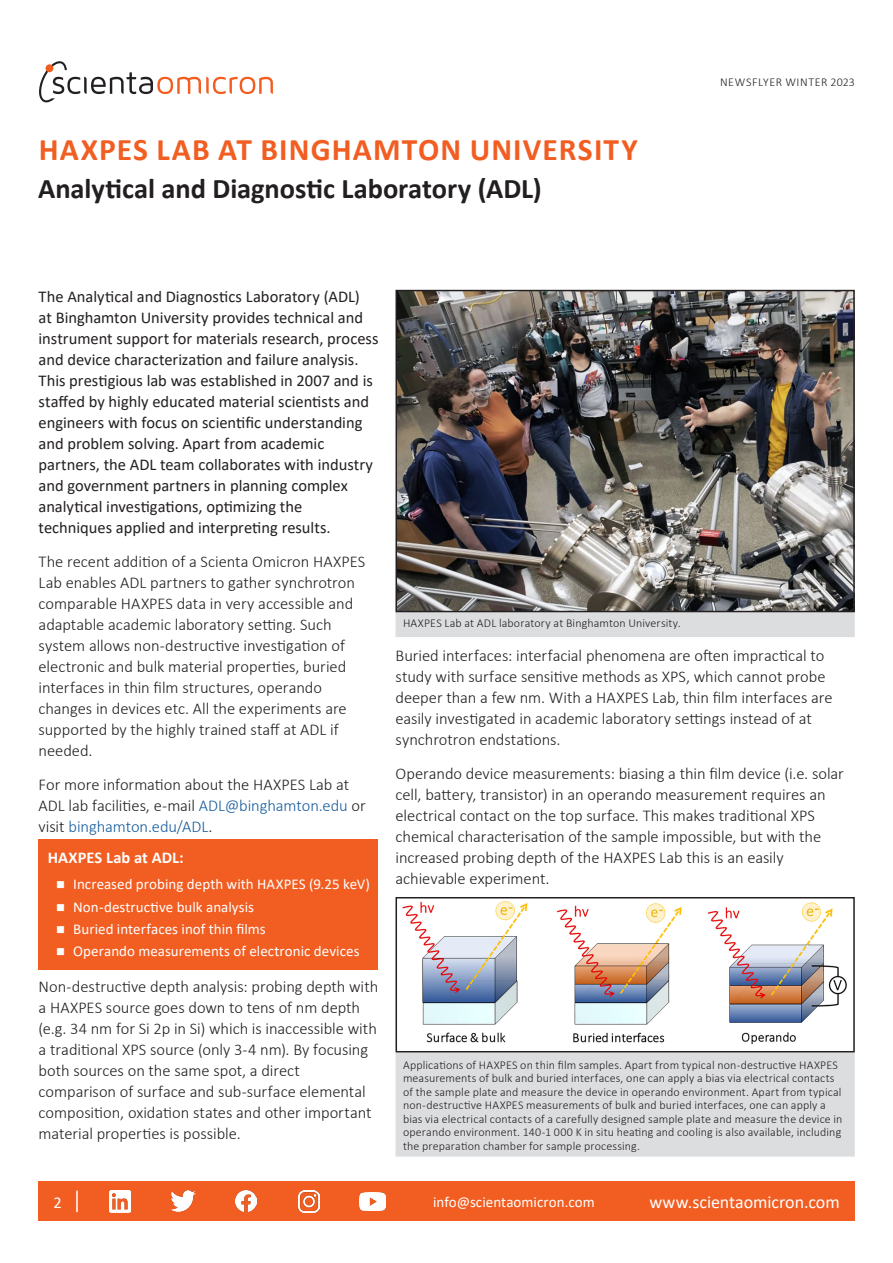
<style>
.page{position:relative;width:893px;height:1263px;background:#fff}
.page>*{position:absolute;margin:0;border:0;box-sizing:border-box;transform-origin:0 0}
.Headline1B{font:700 31.5px "Calibri";letter-spacing:.035em;color:#f25d21}
.Headline1B-2{font:700 28.5px "Calibri";letter-spacing:-.005em;color:#231f20}
.t1{font:18px "Calibri";letter-spacing:-.005em;color:#fff}
.Body_Text{font:300 16.5px/21px "Calibri";letter-spacing:-.005em;color:#231f20}
.Body_Text-2{font:16.5px/21px "Calibri";color:#231f20}
.Body_Text-3{font:700 16.5px "Calibri";letter-spacing:.005em;color:#fff}
.Body_Text-4{font:16.5px "Calibri";color:#fff}
.t2{font:15px "Calibri";letter-spacing:.005em;color:#fff}
.Picture_Caption{font:300 12px/13.5px "Calibri";letter-spacing:.01em;color:#231f20}
.Picture_Caption-2{font:300 12px "Calibri";letter-spacing:.045em;color:#231f20}
.s1{color:#175d9e}
</style>
<div class="page">
<div style="left:395px;top:597px;width:460px;height:40px;background:#dcdddf"></div>
<img style="left:398px;top:293px;width:454px;height:316px">
<div style="left:395px;top:290px;width:460px;height:322px;border:2px solid #231f20"></div>
<div style="left:39px;top:839px;width:339px;height:130px;background:#f25d21"></div>
<div style="left:395px;top:1052px;width:460px;height:104px;background:#dcdddf;border:2px solid #dcdddf"></div>
<img style="left:402px;top:901px;width:445px;height:144px">
<div style="left:395px;top:897px;width:460px;height:155px;border:2px solid #231f20"></div>
<div style="left:39px;top:1182px;width:816px;height:39px;background:#f25d21"></div>
<hr style="left:76px;top:1190px;width:2px;height:22px;background:#fff">
<svg style="left:39px;top:61px;width:234px;height:41px"></svg>
<img style="left:236px;top:1191px;width:21px;height:21px">
<img style="left:299px;top:1190px;width:21px;height:22px">
<img style="left:109px;top:1191px;width:21px;height:21px">
<img style="left:170px;top:1191px;width:26px;height:21px">
<img style="left:360px;top:1192px;width:25px;height:18px">
<p class="Headline1B" style="left:39px;top:127px;width:600px">HAXPES LAB AT BINGHAMTON UNIVERSITY</p>
<p class="Headline1B-2" style="left:38px;top:169px;width:505px">Analytical and Diagnostic Laboratory (ADL)</p>
<p class="Picture_Caption-2" style="left:720px;top:74px;width:136px">NEWSFLYER WINTER 2023</p>
<p class="Body_Text-2" style="left:39px;top:286px;width:341px">The Analytical and Diagnostics Laboratory (ADL)<br>at Binghamton University provides technical and instrument support for materials research, process and device characterization and failure analysis.<br>This prestigious lab was established in 2007 and is staffed by highly educated material scientists and engineers with focus on scientific understanding and problem solving. Apart from academic partners, the ADL team collaborates with industry and government partners in planning complex analytical investigations, optimizing the techniques applied and interpreting results.</p>
<p class="Body_Text" style="left:39px;top:551px;width:328px">The recent addition of a Scienta Omicron HAXPES Lab enables ADL partners to gather synchrotron comparable HAXPES data in very accessible and adaptable academic laboratory setting. Such system allows non-destructive investigation of electronic and bulk material properties, buried interfaces in thin film structures, operando changes in devices etc. All the experiments are supported by the highly trained staff at ADL if needed.</p>
<p class="Body_Text" style="left:39px;top:774px;width:329px">For more information about the HAXPES Lab at<br>ADL lab facilities, e-mail <span class="s1">ADL@binghamton.edu</span> or visit <span class="s1">binghamton.edu/ADL</span>.</p>
<p class="Body_Text-3" style="left:48px;top:846px;width:137px">HAXPES Lab at ADL:</p>
<p class="t2" style="left:73px;top:874px;width:298px">Increased probing depth with HAXPES (9.25 keV)</p>
<p class="t2" style="left:73px;top:896px;width:182px">Non-destructive bulk analysis</p>
<p class="t2" style="left:73px;top:918px;width:194px">Buried interfaces inof thin films</p>
<p class="t2" style="left:73px;top:941px;width:288px">Operando measurements of electronic devices</p>
<p class="Body_Text" style="left:39px;top:975px;width:341px">Non-destructive depth analysis: probing depth with a HAXPES source goes down to tens of nm depth (e.g. 34 nm for Si 2p in Si) which is inaccessible with a traditional XPS source (only 3-4 nm). By focusing both sources on the same spot, a direct comparison of surface and sub-surface elemental composition, oxidation states and other important material properties is possible.</p>
<p class="Picture_Caption" style="left:403px;top:616px;width:279px">HAXPES Lab at ADL laboratory at Binghamton University.</p>
<p class="Body_Text" style="left:395px;top:645px;width:438px">Buried interfaces: interfacial phenomena are often impractical to study with surface sensitive methods as XPS, which cannot probe deeper than a few nm. With a HAXPES Lab, thin film interfaces are easily investigated in academic laboratory settings instead of at synchrotron endstations.</p>
<p class="Body_Text" style="left:395px;top:763px;width:450px">Operando device measurements: biasing a thin film device (i.e. solar cell, battery, transistor) in an operando measurement requires an electrical contact on the top surface. This makes traditional XPS chemical characterisation of the sample impossible, but with the increased probing depth of the HAXPES Lab this is an easily achievable experiment.</p>
<p class="Picture_Caption" style="left:403px;top:1058px;width:441px">Applications of HAXPES on thin film samples. Apart from typical non-destructive HAXPES measurements of bulk and buried interfaces, one can apply a bias via electrical contacts of the sample plate and measure the device in operando environment. Apart from typical non-destructive HAXPES measurements of bulk and buried interfaces, one can apply a bias via electrical contacts of a carefully designed sample plate and measure the device in operando environment. 140-1 000 K in situ heating and cooling is also available, including the preparation chamber for sample processing.</p>
<p class="Body_Text-4" style="left:53px;top:1190px;width:10px">2</p>
<p class="t2" style="left:433px;top:1191px;width:163px">info@scientaomicron.com</p>
<p class="t1" style="left:649px;top:1189px;width:192px">www.scientaomicron.com</p>
</div>
